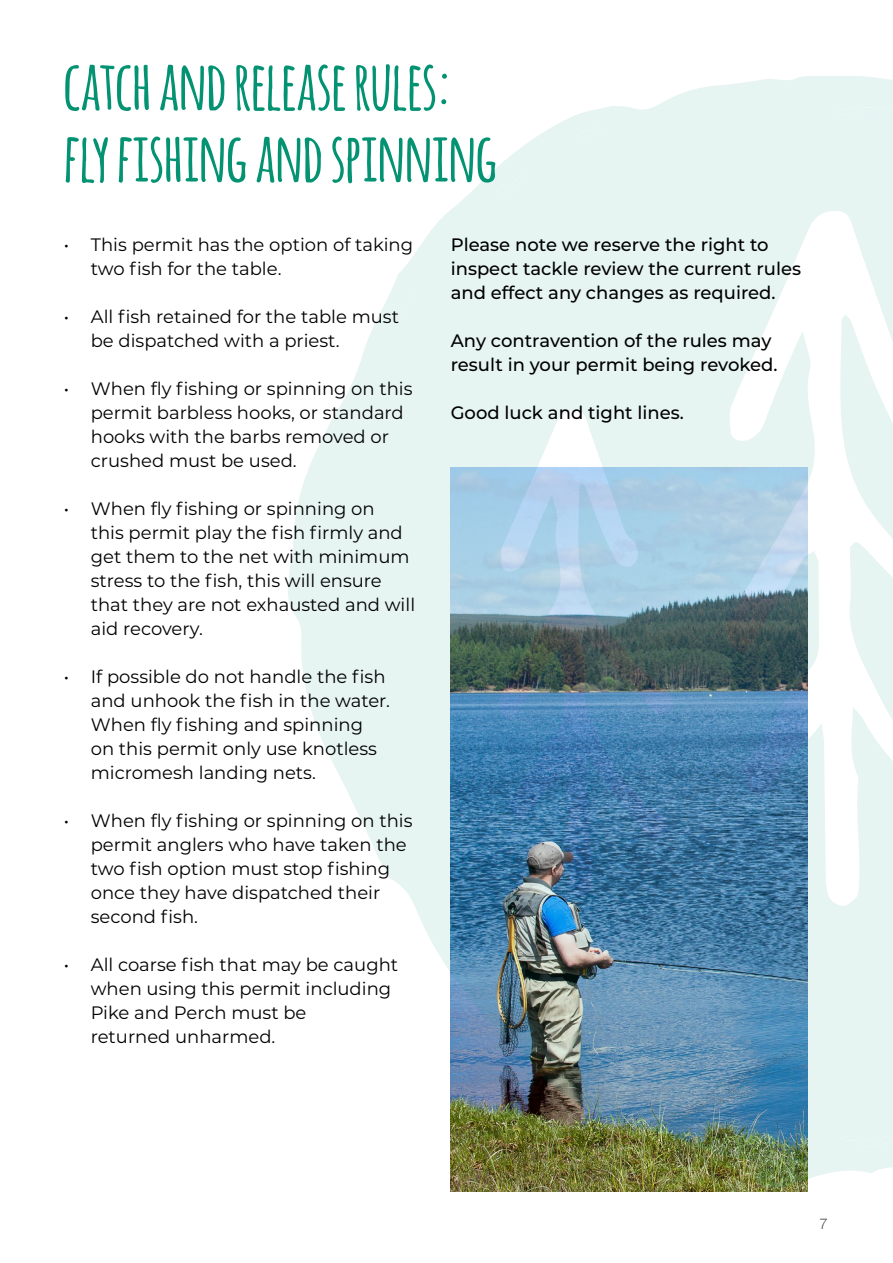
<style>
.page{position:relative;width:893px;height:1263px;background:#fff}
.page>*{position:absolute;margin:0;border:0;box-sizing:border-box;transform-origin:0 0}
.t1{font:700 67.5px/72px "Amatic";color:#039372}
.t2{font:18px/24px "Montserrat";color:#000}
.t3{font:500 18px/24px "Montserrat";color:#000}
.t4{font:15px "Helvetica Neue Light WHAM";color:#575756}
</style>
<div class="page">
<img style="left:288px;top:76px;width:605px;height:1112px">
<svg style="left:842px;top:1135px;width:51px;height:14px"></svg>
<svg style="left:731px;top:957px;width:23px;height:11px"></svg>
<h1 class="t1" style="left:64px;top:47px;width:435px">CATCH AND RELEASE RULES:<br>FLY FISHING AND SPINNING</h1>
<p class="t2" style="left:91px;top:232px;width:324px;text-indent:-27px">• This permit has the option of taking two fish for the table.</p>
<p class="t2" style="left:91px;top:304px;width:310px;text-indent:-27px">• All fish retained for the table must be dispatched with a priest.</p>
<p class="t2" style="left:91px;top:376px;width:323px;text-indent:-27px">• When fly fishing or spinning on this permit barbless hooks, or standard hooks with the barbs removed or crushed must be used.</p>
<p class="t2" style="left:91px;top:496px;width:326px;text-indent:-27px">• When fly fishing or spinning on<br>this permit play the fish firmly and get them to the net with minimum stress to the fish, this will ensure that they are not exhausted and will aid recovery.</p>
<p class="t2" style="left:91px;top:664px;width:301px;text-indent:-27px">• If possible do not handle the fish and unhook the fish in the water.<br>When fly fishing and spinning on this permit only use knotless micromesh landing nets.</p>
<p class="t2" style="left:91px;top:808px;width:323px;text-indent:-27px">• When fly fishing or spinning on this permit anglers who have taken the two fish option must stop fishing once they have dispatched their second fish.</p>
<p class="t2" style="left:91px;top:952px;width:309px;text-indent:-27px">• All coarse fish that may be caught when using this permit including<br>Pike and Perch must be<br>returned unharmed.</p>
<p class="t3" style="left:451px;top:232px;width:352px">Please note we reserve the right to inspect tackle review the current rules and effect any changes as required.</p>
<p class="t3" style="left:451px;top:328px;width:328px">Any contravention of the rules may result in your permit being revoked.</p>
<p class="t3" style="left:451px;top:400px;width:235px">Good luck and tight lines.</p>
<p class="t4" style="left:819px;top:1214px;width:10px">7</p>
</div>
